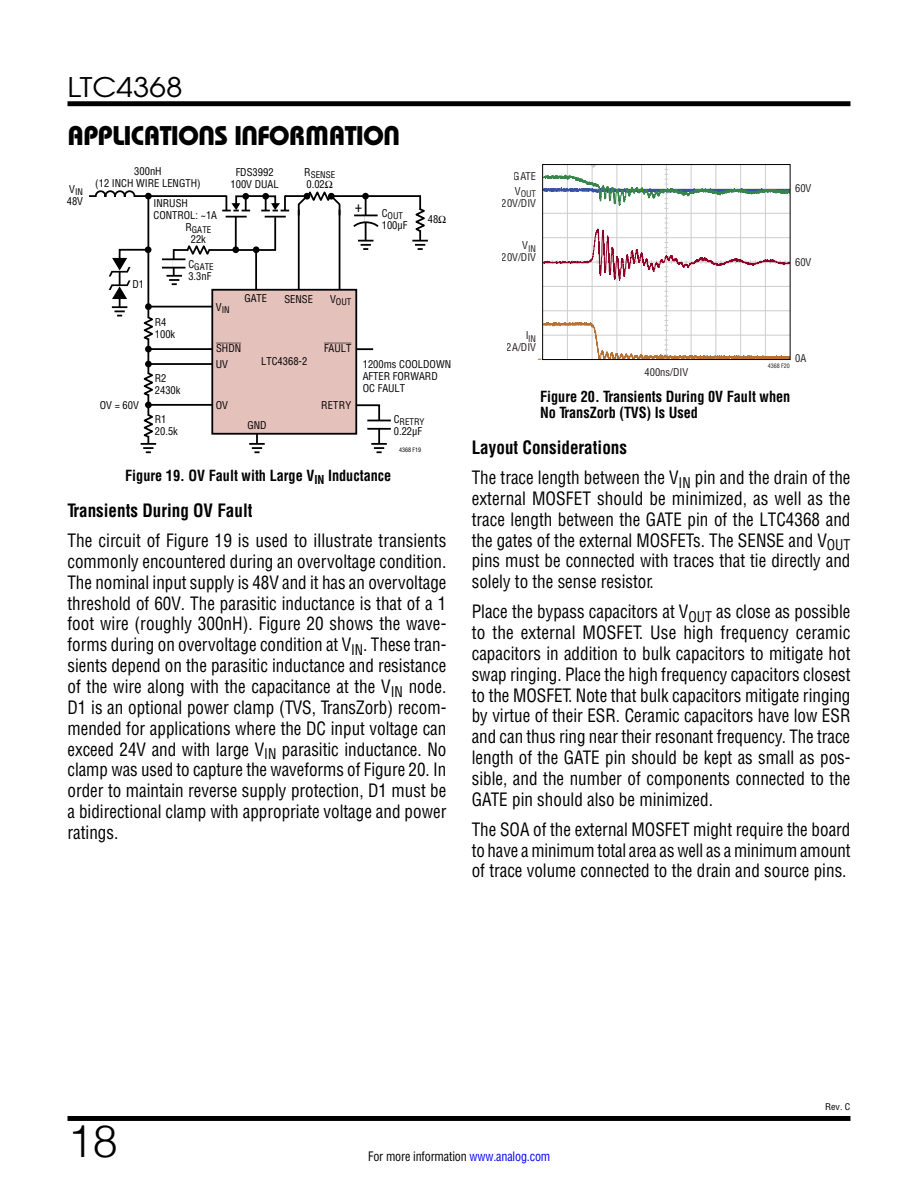
<style>
.page{position:relative;width:918px;height:1188px;background:#fff}
.page>*{position:absolute;margin:0;border:0;box-sizing:border-box;transform-origin:0 0}
.t1{font:300 45px "Helvetica";color:#000}
.t2{font:27px "Linear Bauhaus";letter-spacing:-.02em;color:#000}
.t3{font:27px "Avant Garde";color:#000;scale:1.1 1}
.t4{font:18px/20.9px "Linear Helv Cond";color:#000;text-align:justify;scale:.96 1}
.t5{font:18px/20.9px "Linear Helv Cond";color:#000;text-align:justify;scale:.95 1}
.t6{font:700 18px "Linear Helv Cond";color:#000;scale:.95 1}
.t7{font:700 15px/16.5px "Linear Helv Cond";color:#000;scale:.95 1}
.t8{font:condensed 15px "Helvetica";color:#000}
.t9{font:12.75px "Linear Helv Cond";letter-spacing:-.01em;color:#000;scale:.95 1}
.t10{font:10.5px/12px "Linear Helv Cond";color:#000}
.t11{font:10.5px "Linear Helv Cond";color:#231f20}
.t12{font:10.5px "Linear Helv Cond Ovr";color:#000}
.t13{font:9px "Linear Helv Cond";color:#000}
.t14{font:9px "Linear Helv Cond";color:#231f20}
.t15{font:9px "Linear Helv Cond";color:#000;scale:1.1 1}
.t16{font:6px "Linear Helv Cond";color:#000}
.t17{font:6px "Linear Helv Cond";color:#231f20}
.s1{font-weight:700}
.s2{color:#00f}
</style>
<div class="page">
<div style="left:68px;top:101px;width:782px;height:5px;background:#000"></div>
<div style="left:68px;top:1116px;width:782px;height:5px;background:#000"></div>
<hr style="left:147px;top:196px;width:2px;height:254px;background:#000">
<hr style="left:149px;top:348px;width:64px;height:2px;background:#000">
<hr style="left:149px;top:363px;width:64px;height:2px;background:#000">
<svg style="left:249px;top:435px;width:16px;height:18px"></svg>
<hr style="left:149px;top:404px;width:64px;height:2px;background:#000">
<div style="left:145px;top:402px;width:7px;height:6px;background:#000;border-radius:50%"></div>
<svg style="left:143px;top:371px;width:10px;height:27px"></svg>
<svg style="left:140px;top:412px;width:16px;height:41px"></svg>
<svg style="left:357px;top:348px;width:16px;height:2px"></svg>
<div style="left:145px;top:346px;width:7px;height:6px;background:#000;border-radius:50%"></div>
<div style="left:145px;top:361px;width:7px;height:6px;background:#000;border-radius:50%"></div>
<div style="left:212px;top:290px;width:144px;height:144px;background:#e5c1bc"></div>
<div style="left:211px;top:289px;width:146px;height:146px;border:2px solid #000"></div>
<svg style="left:355px;top:403px;width:36px;height:50px"></svg>
<hr style="left:367px;top:428px;width:24px;height:2px;background:#000">
<svg style="left:89px;top:190px;width:339px;height:152px"></svg>
<div style="left:328px;top:193px;width:7px;height:7px;background:#000;border-radius:50%"></div>
<div style="left:304px;top:193px;width:6px;height:7px;background:#000;border-radius:50%"></div>
<svg style="left:544px;top:282px;width:245px;height:9px"></svg>
<svg style="left:544px;top:166px;width:245px;height:116px"></svg>
<div style="left:542px;top:164px;width:249px;height:196px;border:1px solid #000"></div>
<svg style="left:538px;top:291px;width:252px;height:69px"></svg>
<h2 class="t3" style="left:68px;top:70px;width:106px">LTC4368</h2>
<h2 class="t2" style="left:68px;top:119px;width:334px">APPLICATIONS INFORMATION</h2>
<p class="t13" style="left:69px;top:186px;width:15px"><sup>V</sup>IN</p>
<p class="t10" style="left:67px;top:195px;width:18px">48V</p>
<p class="t10" style="left:95px;top:166px;width:107px;text-align:center">300nH<br>(12 INCH WIRE LENGTH)</p>
<p class="t10" style="left:132px;top:278px;width:13px">D1</p>
<p class="t10" style="left:154px;top:197px;width:65px">INRUSH<br>CONTROL: ~1A</p>
<p class="t13" style="left:185px;top:224px;width:27px"><sup>R</sup>GATE</p>
<p class="t10" style="left:191px;top:233px;width:17px">22k</p>
<p class="t13" style="left:188px;top:261px;width:27px"><sup>C</sup>GATE</p>
<p class="t10" style="left:188px;top:270px;width:25px">3.3nF</p>
<p class="t10" style="left:231px;top:166px;width:50px;text-align:center">FDS3992<br>100V DUAL</p>
<p class="t13" style="left:304px;top:169px;width:32px"><sup>R</sup>SENSE</p>
<p class="t10" style="left:307px;top:178px;width:28px">0.02Ω</p>
<p class="t8" style="left:355px;top:197px;width:9px">+</p>
<p class="t13" style="left:382px;top:210px;width:23px"><sup>C</sup>OUT</p>
<p class="t10" style="left:382px;top:219px;width:27px">100µF</p>
<p class="t10" style="left:428px;top:213px;width:20px">48Ω</p>
<p class="t11" style="left:514px;top:170px;width:24px">GATE</p>
<p class="t14" style="left:515px;top:188px;width:23px"><sup>V</sup>OUT</p>
<p class="t11" style="left:502px;top:196px;width:36px">20V/DIV</p>
<p class="t14" style="left:522px;top:243px;width:15px"><sup>V</sup>IN</p>
<p class="t11" style="left:502px;top:251px;width:36px">20V/DIV</p>
<p class="t11" style="left:795px;top:181px;width:18px">60V</p>
<p class="t11" style="left:795px;top:256px;width:18px">60V</p>
<p class="t10" style="left:244px;top:293px;width:24px">GATE</p>
<p class="t10" style="left:284px;top:293px;width:30px">SENSE</p>
<p class="t13" style="left:330px;top:296px;width:23px"><sup>V</sup>OUT</p>
<p class="t12" style="left:324px;top:342px;width:29px">FAULT</p>
<p class="t13" style="left:216px;top:304px;width:15px"><sup>V</sup>IN</p>
<p class="t10" style="left:155px;top:316px;width:22px">R4<br>100k</p>
<p class="t14" style="left:525px;top:333px;width:12px"><sup>I</sup>IN</p>
<p class="t11" style="left:507px;top:341px;width:31px">2A/DIV</p>
<p class="t12" style="left:216px;top:342px;width:27px">SHDN</p>
<p class="t11" style="left:795px;top:351px;width:13px">0A</p>
<p class="t10" style="left:261px;top:355px;width:48px">LTC4368-2</p>
<p class="t10" style="left:363px;top:358px;width:90px">1200ms COOLDOWN<br>AFTER FORWARD<br>OC FAULT</p>
<p class="t10" style="left:216px;top:358px;width:14px">UV</p>
<p class="t10" style="left:216px;top:399px;width:14px">OV</p>
<p class="t17" style="left:768px;top:362px;width:24px">4368 F20</p>
<p class="t11" style="left:645px;top:365px;width:45px">400ns/DIV</p>
<p class="t10" style="left:155px;top:372px;width:27px">R2<br>2430k</p>
<p class="t10" style="left:155px;top:413px;width:25px">R1<br>20.5k</p>
<p class="t10" style="left:100px;top:399px;width:41px">OV = 60V</p>
<p class="t7" style="left:540px;top:388px;width:265px">Figure 20. Transients During 0V Fault when<br>No TransZorb (TVS) Is Used</p>
<p class="t10" style="left:321px;top:399px;width:32px">RETRY</p>
<p class="t13" style="left:394px;top:416px;width:32px"><sup>C</sup>RETRY</p>
<p class="t10" style="left:394px;top:425px;width:30px">0.22µF</p>
<p class="t10" style="left:247px;top:419px;width:21px">GND</p>
<p class="t7" style="left:125px;top:467px;width:282px">Figure 19. OV Fault with Large V<sub>IN</sub> Inductance</p>
<p class="t16" style="left:399px;top:446px;width:24px">4368 F19</p>
<p class="t6" style="left:68px;top:499px;width:196px">Transients During OV Fault</p>
<p class="t4" style="left:68px;top:530px;width:396px">The circuit of Figure 19 is used to illustrate transients commonly encountered during an overvoltage condition.<br>The nominal input supply is 48V and it has an overvoltage threshold of 60V. The parasitic inductance is that of a 1 foot wire (roughly 300nH). Figure 20 shows the wave&shy;forms during on overvoltage condition at V<sub>IN</sub>. These tran&shy;sients depend on the parasitic inductance and resistance of the wire along with the capacitance at the V<sub>IN</sub> node.<br>D1 is an optional power clamp (TVS, TransZorb) recom&shy;mended for applications where the DC input voltage can exceed 24V and with large V<sub>IN</sub> parasitic inductance. No clamp was used to capture the waveforms of Figure 20. In order to maintain reverse supply protection, D1 must be a bidirectional clamp with appropriate voltage and power ratings.</p>
<p class="t5" style="left:472px;top:433px;width:400px;line-height:29.8px"><span class="s1">Layout Considerations<br></span>The trace length between the V<sub>IN</sub> pin and the drain of the</p>
<p class="t4" style="left:472px;top:488px;width:396px">external MOSFET should be minimized, as well as the trace length between the GATE pin of the LTC4368 and the gates of the external MOSFETs. The SENSE and V<sub>OUT </sub>pins must be connected with traces that tie directly and solely to the sense resistor.</p>
<p class="t5" style="left:472px;top:601px;width:400px">Place the bypass capacitors at V<sub>OUT</sub> as close as possible to the external MOSFET. Use high frequency ceramic capacitors in addition to bulk capacitors to mitigate hot swap ringing. Place the high frequency capacitors closest to the MOSFET. Note that bulk capacitors mitigate ringing by virtue of their ESR. Ceramic capacitors have low ESR and can thus ring near their resonant frequency. The trace length of the GATE pin should be kept as small as pos&shy;sible, and the number of components connected to the GATE pin should also be minimized.</p>
<p class="t5" style="left:472px;top:819px;width:400px">The SOA of the external MOSFET might require the board to have a minimum total area as well as a minimum amount of trace volume connected to the drain and source pins.</p>
<p class="t15" style="left:825px;top:1102px;width:24px">Rev. C</p>
<h1 class="t1" style="left:68px;top:1103px;width:52px">18</h1>
<p class="t9" style="left:368px;top:1148px;width:193px">For more information <span class="s2">www.analog.com</span></p>
</div>
